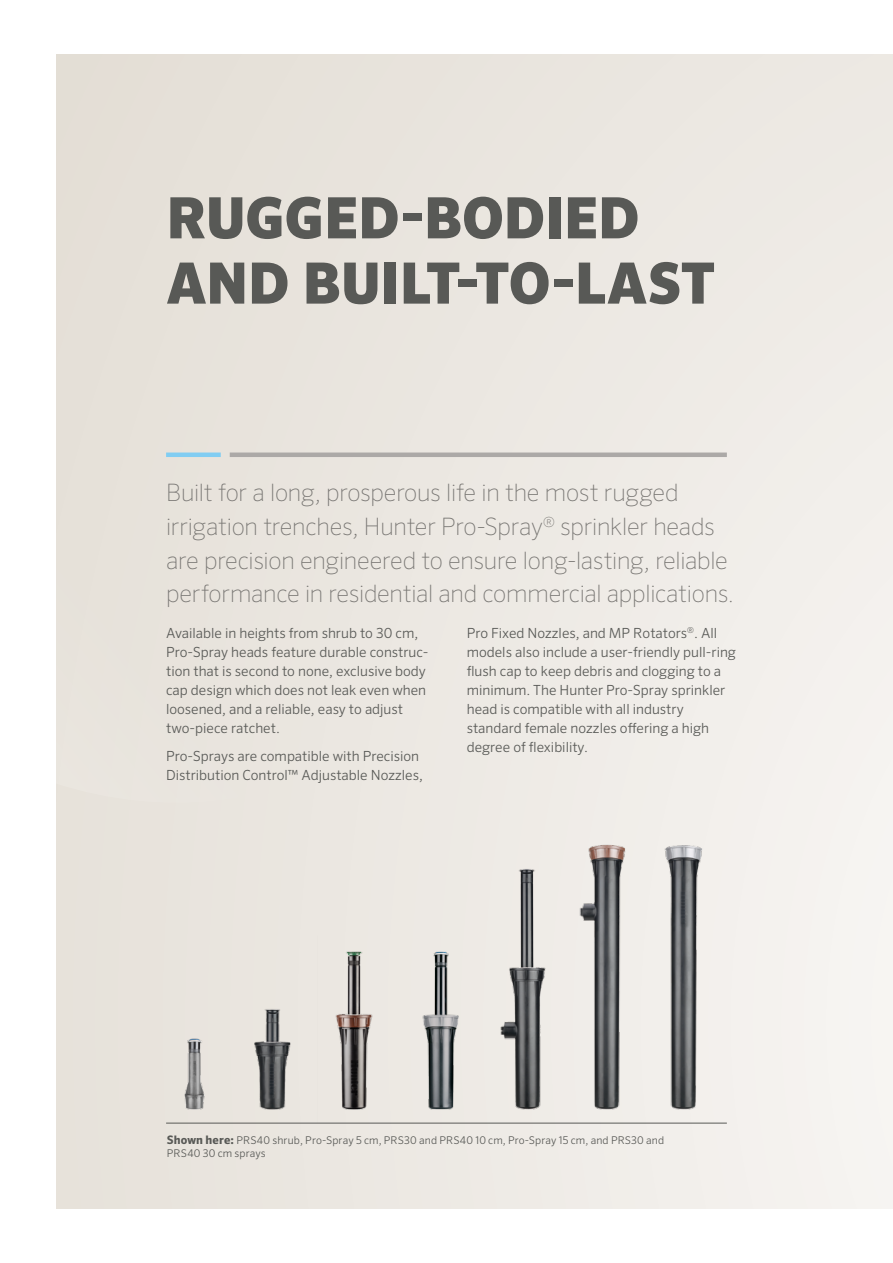
<style>
.page{position:relative;width:893px;height:1263px;background:#fff}
.page>*{position:absolute;margin:0;border:0;box-sizing:border-box;transform-origin:0 0}
.t1{font:900 57px/65.2px "Sero Pro";letter-spacing:-.005em;color:#585956}
.t2{font:100 24px/33.8px "Sero Pro";letter-spacing:-.01em;color:#777572}
.t3{font:300 13.95px/19.2px "Sero Pro";color:#585956}
.t4{font:300 10.65px/13.5px "Sero Pro";letter-spacing:.015em;color:#585956}
.s1{font-weight:700;font-size:11.7px}
</style>
<div class="page">
<div style="left:57px;top:54px;width:836px;height:1155px;background:#efebe6"></div>
<img style="left:166px;top:844px;width:561px;height:279px">
<div style="left:56px;top:54px;width:443px;height:859px;background:#e8e4dd"></div>
<div style="left:230px;top:452px;width:497px;height:5px;background:#aca9a7"></div>
<div style="left:166px;top:452px;width:55px;height:5px;background:#81cdf2"></div>
<hr style="left:166px;top:1123px;width:561px;height:1px;background:#585956">
<h1 class="t1" style="left:166px;top:187px;width:550px">RUGGED-BODIED<br>AND BUILT-TO-LAST</h1>
<h2 class="t2" style="left:166px;top:476px;width:570px">Built for a long, prosperous life in the most rugged irrigation trenches, Hunter Pro-Spray<sup>®</sup> sprinkler heads are precision engineered to ensure long-lasting, reliable performance in residential and commercial applications.</h2>
<p class="t3" style="left:166px;top:623px;width:264px">Available in heights from shrub to 30 cm, Pro-Spray heads feature durable construc&shy;tion that is second to none, exclusive body cap design which does not leak even when loosened, and a reliable, easy to adjust two-piece ratchet.</p>
<p class="t3" style="left:166px;top:746px;width:258px">Pro-Sprays are compatible with Precision<br>Distribution Control™ Adjustable Nozzles,</p>
<p class="t3" style="left:467px;top:623px;width:271px">Pro Fixed Nozzles, and MP Rotators<sup>®</sup>. All models also include a user-friendly pull-ring flush cap to keep debris and clogging to a minimum. The Hunter Pro-Spray sprinkler head is compatible with all industry standard female nozzles offering a high degree of flexibility.</p>
<p class="t4" style="left:167px;top:1133px;width:499px"><span class="s1">Shown here:</span> PRS40 shrub, Pro-Spray 5 cm, PRS30 and PRS40 10 cm, Pro-Spray 15 cm, and PRS30 and<br>PRS40 30 cm sprays</p>
</div>
